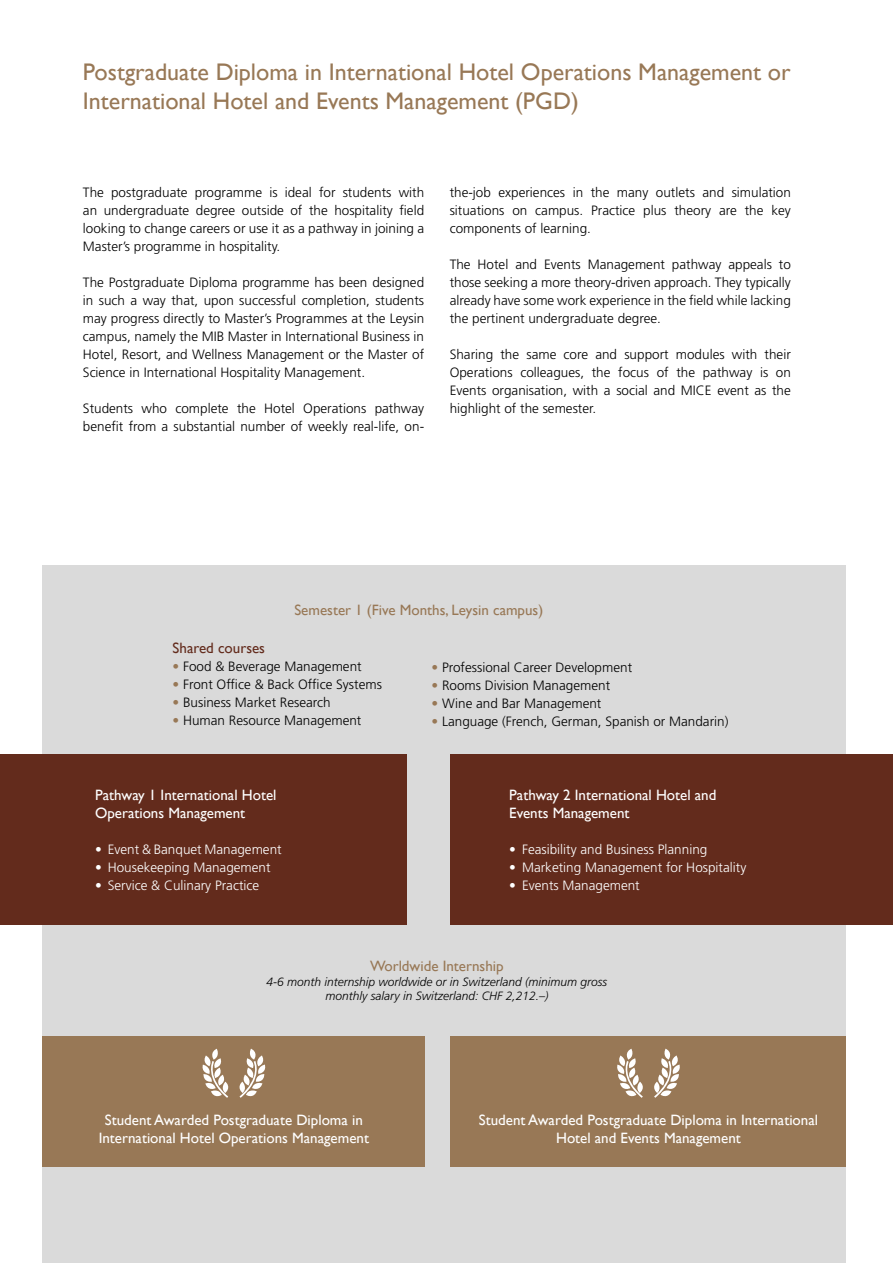
<style>
.page{position:relative;width:893px;height:1263px;background:#fff}
.page>*{position:absolute;margin:0;border:0;box-sizing:border-box;transform-origin:0 0}
.t1{font:24px/28.8px "Gill Sans";color:#987856}
.t2{font:15px/18px "Gill Sans";color:#fff;text-align:center}
.t3{font:15px "Gill Sans";color:#987856}
.t4{font:15px "Gill Sans";color:#632b1c}
.t5{font:300 13.5px/18px "Frutiger LT Std";color:#000;text-align:justify}
.t6{font:300 13.5px "Frutiger LT Std";color:#fff}
.t7{font:italic 300 12px/14.4px "Frutiger LT Std";color:#000;text-align:center}
.s1{color:#987856}
</style>
<div class="page">
<div style="left:43px;top:566px;width:803px;height:697px;background:#dadada"></div>
<div style="left:43px;top:1036px;width:382px;height:130px;background:#987856"></div>
<div style="left:451px;top:1036px;width:395px;height:130px;background:#987856"></div>
<svg style="left:203px;top:1049px;width:25px;height:49px"></svg>
<svg style="left:239px;top:1049px;width:26px;height:49px"></svg>
<svg style="left:617px;top:1049px;width:26px;height:49px"></svg>
<svg style="left:654px;top:1049px;width:26px;height:49px"></svg>
<div style="left:0;top:755px;width:406px;height:170px;background:#632b1c"></div>
<div style="left:451px;top:755px;width:442px;height:170px;background:#632b1c"></div>
<h1 class="t1" style="left:83px;top:58px;width:709px">Postgraduate Diploma in International Hotel Operations Management or<br>International Hotel and Events Management (PGD)</h1>
<p class="t5" style="left:83px;top:184px;width:343px">The postgraduate programme is ideal for students with an undergraduate degree outside of the hospitality field looking to change careers or use it as a pathway in joining a Master’s programme in hospitality.</p>
<p class="t5" style="left:83px;top:274px;width:343px">The Postgraduate Diploma programme has been designed in such a way that, upon successful completion, students may progress directly to Master’s Programmes at the Leysin campus, namely the MIB Master in International Business in Hotel, Resort, and Wellness Management or the Master of Science in International Hospitality Management.</p>
<p class="t5" style="left:83px;top:400px;width:343px">Students who complete the Hotel Operations pathway benefit from a substantial number of weekly real-life, on-</p>
<p class="t5" style="left:450px;top:184px;width:343px">the-job experiences in the many outlets and simulation situations on campus. Practice plus theory are the key components of learning.</p>
<p class="t5" style="left:450px;top:256px;width:343px">The Hotel and Events Management pathway appeals to those seeking a more theory-driven approach. They typically already have some work experience in the field while lacking the pertinent undergraduate degree.</p>
<p class="t5" style="left:450px;top:346px;width:343px">Sharing the same core and support modules with their Operations colleagues, the focus of the pathway is on Events organisation, with a social and MICE event as the highlight of the semester.</p>
<p class="t3" style="left:294px;top:601px;width:250px">Semester 1 (Five Months, Leysin campus)</p>
<p class="t4" style="left:173px;top:639px;width:94px">Shared courses</p>
<p class="t5" style="left:173px;top:658px;width:191px"><span class="s1">•</span> Food &amp; Beverage Management</p>
<p class="t5" style="left:173px;top:676px;width:211px"><span class="s1">•</span> Front Office &amp; Back Office Systems</p>
<p class="t5" style="left:173px;top:694px;width:160px"><span class="s1">•</span> Business Market Research</p>
<p class="t5" style="left:173px;top:712px;width:190px"><span class="s1">•</span> Human Resource Management</p>
<p class="t2" style="left:95px;top:786px;width:183px;text-align:left">Pathway 1 International Hotel<br>Operations Management</p>
<p class="t6" style="left:95px;top:842px;width:188px">• Event &amp; Banquet Management</p>
<p class="t6" style="left:95px;top:860px;width:177px">• Housekeeping Management</p>
<p class="t6" style="left:95px;top:878px;width:166px">• Service &amp; Culinary Practice</p>
<p class="t5" style="left:432px;top:658px;width:202px"><span class="s1">•</span> Professional Career Development</p>
<p class="t5" style="left:432px;top:676px;width:180px"><span class="s1">•</span> Rooms Division Management</p>
<p class="t5" style="left:432px;top:694px;width:171px"><span class="s1">•</span> Wine and Bar Management</p>
<p class="t5" style="left:432px;top:712px;width:298px"><span class="s1">•</span> Language (French, German, Spanish or Mandarin)</p>
<p class="t2" style="left:509px;top:786px;width:209px;text-align:left">Pathway 2 International Hotel and<br>Events Management</p>
<p class="t6" style="left:509px;top:842px;width:200px">• Feasibility and Business Planning</p>
<p class="t6" style="left:509px;top:860px;width:239px">• Marketing Management for Hospitality</p>
<p class="t6" style="left:509px;top:878px;width:132px">• Events Management</p>
<p class="t3" style="left:370px;top:957px;width:135px">Worldwide Internship</p>
<p class="t7" style="left:267px;top:974px;width:342px">4-6 month internship worldwide or in Switzerland (minimum gross monthly salary in Switzerland: CHF 2,212.–)</p>
<p class="t2" style="left:99px;top:1110px;width:272px">Student Awarded Postgraduate Diploma in<br>International Hotel Operations Management</p>
<p class="t2" style="left:479px;top:1110px;width:341px">Student Awarded Postgraduate Diploma in International<br>Hotel and Events Management</p>
</div>
